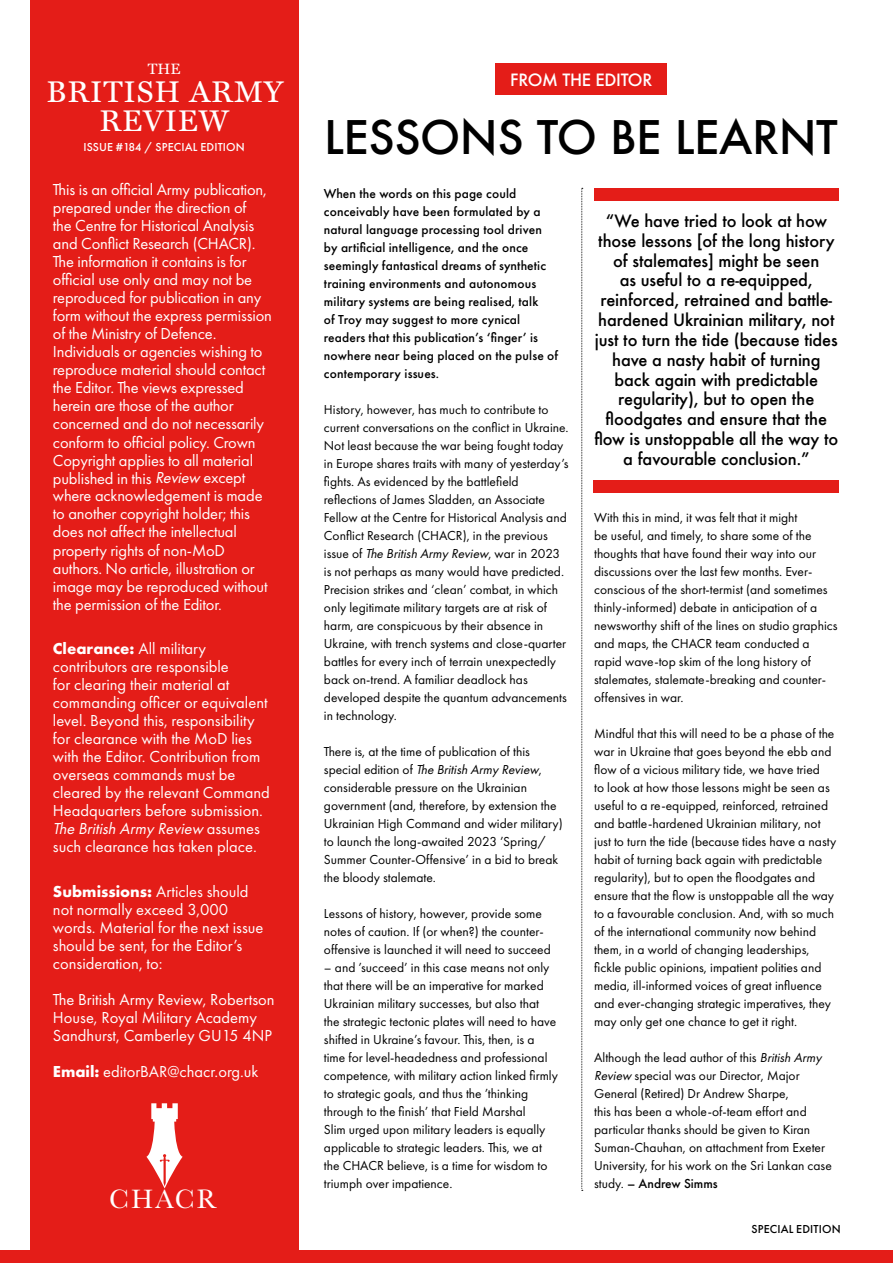
<style>
.page{position:relative;width:893px;height:1263px;background:#fff}
.page>*{position:absolute;margin:0;border:0;box-sizing:border-box;transform-origin:0 0}
.t1{font:500 45px "Futura";letter-spacing:-.01em;color:#000}
.t2{font:30.15px "Miller Text";letter-spacing:.03em;color:#fff}
.t3{font:27.6px "Baskerville";letter-spacing:.07em;color:#fff}
.t4{font:16.5px/18px "Futura PT";letter-spacing:-.01em;color:#fff}
.t5{font:500 16.5px/19.8px "Futura";letter-spacing:-.01em;color:#000;text-align:center}
.t6{font:500 16.5px "Futura";letter-spacing:-.02em;color:#fff}
.t7{font:15px "Miller Text";color:#fff}
.t8{font:13.5px/18px "Futura PT";color:#000}
.t9{font:500 13.5px/18px "Futura PT";letter-spacing:.01em;color:#000}
.t10{font:500 12px "Futura PT";letter-spacing:.01em;color:#fff}
.t11{font:500 12px "Futura PT";letter-spacing:.01em;color:#000}
.s1{font-style:italic}
.s2{font-weight:700}
.s3{font-weight:500}
</style>
<div class="page">
<div style="left:0;top:1250px;width:893px;height:13px;background:#e41d18"></div>
<div style="left:30px;top:0;width:269px;height:1263px;background:#e41d18"></div>
<svg style="left:147px;top:1103px;width:36px;height:85px"></svg>
<div style="left:495px;top:63px;width:172px;height:31px;background:#e41d18"></div>
<div style="left:594px;top:188px;width:244px;height:13px;background:#e41d18"></div>
<div style="left:593px;top:480px;width:245px;height:12px;background:#e41d18"></div>
<svg style="left:581px;top:188px;width:2px;height:1003px;background:#c4c4c4"></svg>
<p class="t7" style="left:148px;top:57px;width:34px">THE</p>
<h2 class="t2" style="left:46px;top:68px;width:238px">BRITISH ARMY</h2>
<p class="t10" style="left:83px;top:140px;width:163px">ISSUE #184 / SPECIAL EDITION</p>
<h2 class="t2" style="left:99px;top:97px;width:131px">REVIEW</h2>
<p class="t4" style="left:53px;top:181px;width:221px">This is an official Army publication, prepared under the direction of<br>the Centre for Historical Analysis and Conflict Research (CHACR).<br>The information it contains is for official use only and may not be reproduced for publication in any form without the express permission of the Ministry of Defence.<br>Individuals or agencies wishing to reproduce material should contact the Editor. The views expressed herein are those of the author concerned and do not necessarily conform to official policy. Crown<br>Copyright applies to all material published in this <span class="s1">Review</span> except where acknowledgement is made to another copyright holder; this does not affect the intellectual property rights of non-MoD authors. No article, illustration or image may be reproduced without the permission of the Editor.</p>
<p class="t4" style="left:53px;top:639px;width:218px"><span class="s2">Clearance:</span> All military contributors are responsible<br>for clearing their material at commanding officer or equivalent level. Beyond this, responsibility for clearance with the MoD lies with the Editor. Contribution from overseas commands must be cleared by the relevant Command<br>Headquarters before submission.<br><span class="s1">The British Army Review</span> a s s u m e s such clearance has taken place.</p>
<p class="t4" style="left:53px;top:882px;width:212px"><span class="s2">Submissions:</span> Articles should not normally exceed 3,000 words. Material for the next issue should be sent, for the Editor’s consideration, to:</p>
<p class="t4" style="left:53px;top:990px;width:223px">The British Army Review, Robertson<br>House, Royal Military Academy<br>Sandhurst, Camberley GU15 4NP</p>
<p class="t4" style="left:53px;top:1062px;width:207px"><span class="s2">Email:</span> editorBAR@chacr.org.uk</p>
<h3 class="t3" style="left:109px;top:1181px;width:109px">CHACR</h3>
<p class="t6" style="left:510px;top:68px;width:143px">FROM THE EDITOR</p>
<h1 class="t1" style="left:324px;top:107px;width:515px">LESSONS TO BE LEARNT</h1>
<p class="t9" style="left:324px;top:185px;width:236px">When the words on this page could conceivably have been formulated by a natural language processing tool driven by artificial intelligence, and the once seemingly fantastical dreams of synthetic training environments and autonomous military systems are being realised, talk<br>of Troy may suggest to more cynical readers that this publication’s ‘finger’ is nowhere near being placed on the pulse of contemporary issues.</p>
<p class="t8" style="left:324px;top:400px;width:246px">History, however, has much to contribute to current conversations on the conflict in Ukraine.<br>Not least because the war being fought today in Europe shares traits with many of yesterday’s fights. As evidenced by the battlefield reflections of James Sladden, an Associate Fellow at the Centre for Historical Analysis and Conflict Research (CHACR), in the previous<br>i s s u e o f <span class="s1">The British Army Review</span>, w a r i n 2 0 2 3 is not perhaps as many would have predicted.<br>Precision strikes and ‘clean’ combat, in which only legitimate military targets are at risk of harm, are conspicuous by their absence in Ukraine, with trench systems and close-quarter battles for every inch of terrain unexpectedly back on-trend. A familiar deadlock has developed despite the quantum advancements in technology.</p>
<p class="t8" style="left:324px;top:742px;width:240px">There is, at the time of publication of this<br>s p e c i a l e d i t i o n o f <span class="s1">The British Army Review</span>, considerable pressure on the Ukrainian government (and, therefore, by extension the Ukrainian High Command and wider military) to launch the long-awaited 2023 ’Spring/ Summer Counter-Offensive’ in a bid to break the bloody stalemate.</p>
<p class="t8" style="left:324px;top:904px;width:228px">Lessons of history, however, provide some notes of caution. If (or when?) the counter&shy;offensive is launched it will need to succeed</p>
<p class="t8" style="left:324px;top:958px;width:236px">– and ’succeed’ in this case means not only that there will be an imperative for marked Ukrainian military successes, but also that the strategic tectonic plates will need to have shifted in Ukraine’s favour. This, then, is a time for level-headedness and professional competence, with military action linked firmly to strategic goals, and thus the ’thinking through to the finish’ that Field Marshal<br>Slim urged upon military leaders is equally applicable to strategic leaders. This, we at the CHACR believe, is a time for wisdom to triumph over impatience.</p>
<p class="t5" style="left:594px;top:211px;width:246px">“We have tried to look at how those lessons [of the long history of stalemates] might be seen<br>as useful to a re-equipped, reinforced, retrained and battle&shy;hardened Ukrainian military, not just to turn the tide (because tides have a nasty habit of turning back again with predictable regularity), but to open the floodgates and ensure that the flow is unstoppable all the way to a favourable conclusion.”</p>
<p class="t8" style="left:594px;top:508px;width:245px">With this in mind, it was felt that it might<br>be useful, and timely, to share some of the thoughts that have found their way into our discussions over the last few months. Ever&shy;conscious of the short-termist (and sometimes thinly-informed) debate in anticipation of a newsworthy shift of the lines on studio graphics and maps, the CHACR team conducted a rapid wave-top skim of the long history of stalemates, stalemate-breaking and counter&shy;offensives in war.</p>
<p class="t8" style="left:594px;top:724px;width:244px">Mindful that this will need to be a phase of the war in Ukraine that goes beyond the ebb and flow of a vicious military tide, we have tried<br>to look at how those lessons might be seen as useful to a re-equipped, reinforced, retrained and battle-hardened Ukrainian military, not just to turn the tide (because tides have a nasty habit of turning back again with predictable regularity), but to open the floodgates and ensure that the flow is unstoppable all the way to a favourable conclusion. And, with so much of the international community now behind them, in a world of changing leaderships, fickle public opinions, impatient polities and media, ill-informed voices of great influence and ever-changing strategic imperatives, they may only get one chance to get it right.</p>
<p class="t8" style="left:594px;top:1048px;width:239px">Although the lead author of this <span class="s1">British Army Review</span> special was our Director, Major General (Retired) Dr Andrew Sharpe,<br>this has been a whole-of-team effort and particular thanks should be given to Kiran Suman-Chauhan, on attachment from Exeter University, for his work on the Sri Lankan case study. <span class="s3">– Andrew Simms</span></p>
<p class="t11" style="left:751px;top:1222px;width:91px">SPECIAL EDITION</p>
</div>
